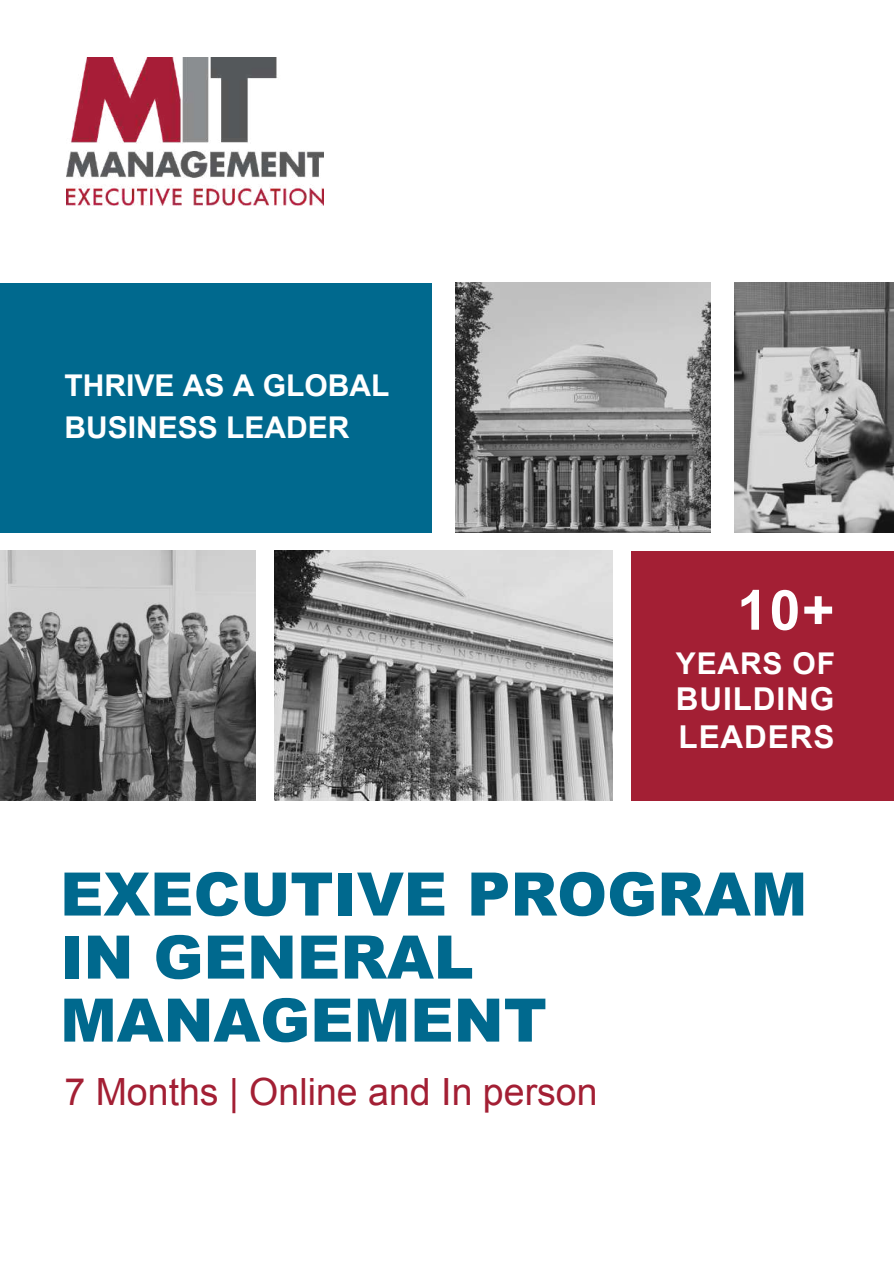
<style>
.page{position:relative;width:894px;height:1264px;background:#fff}
.page>*{position:absolute;margin:0;border:0;box-sizing:border-box;transform-origin:0 0}
.t1{font:900 60px/63px "Arial";color:#00698e}
.t2{font:700 55.5px "Arial";color:#fff}
.t3{font:37.5px "Arial";color:#a31f34}
.t4{font:700 31.5px/38.2px "Arial";letter-spacing:.03em;color:#fff}
.t5{font:700 30px/41.7px "Arial";color:#fff}
</style>
<div class="page">
<img style="left:455px;top:283px;width:255px;height:249px">
<div style="left:0;top:283px;width:431px;height:249px;background:#00698e"></div>
<div style="left:631px;top:550px;width:262px;height:250px;background:#a31f34"></div>
<img style="left:734px;top:283px;width:158px;height:249px">
<img style="left:0;top:550px;width:255px;height:250px">
<img style="left:274px;top:550px;width:338px;height:250px">
<img style="left:67px;top:57px;width:256px;height:149px">
<p class="t5" style="left:64px;top:365px;width:326px">THRIVE AS A GLOBAL<br>BUSINESS LEADER</p>
<h2 class="t2" style="left:737px;top:579px;width:99px">10+</h2>
<p class="t5" style="left:675px;top:642px;width:161px">YEARS OF</p>
<p class="t4" style="left:675px;top:680px;width:160px">BUILDING<br>LEADERS</p>
<h1 class="t1" style="left:60px;top:860px;width:748px">EXECUTIVE PROGRAM<br>IN GENERAL<br>MANAGEMENT</h1>
<p class="t3" style="left:64px;top:1071px;width:534px">7 Months | Online and In person</p>
</div>
